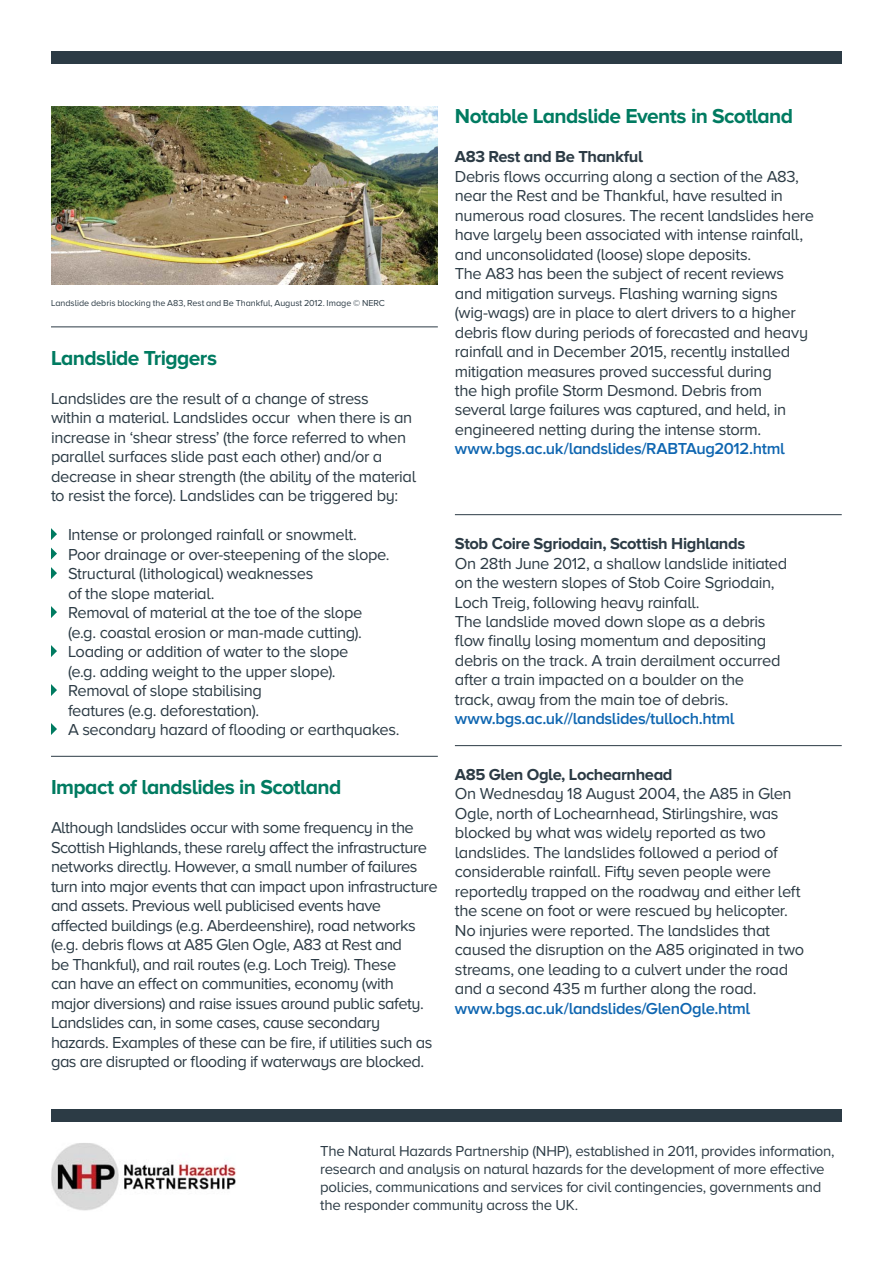
<style>
.page{position:relative;width:893px;height:1263px;background:#fff}
.page>*{position:absolute;margin:0;border:0;box-sizing:border-box;transform-origin:0 0}
.t1{font:700 21px "Proxima Nova A";letter-spacing:-.025em;color:#007b61}
.t2{font:16.5px/19.5px "Proxima Nova A";letter-spacing:-.025em;color:#2c3b45}
.t3{font:600 16.5px "Proxima Nova A";letter-spacing:-.02em;color:#0f66b1}
.t4{font:700 16.5px "Proxima Nova A";letter-spacing:-.025em;color:#2c3b45}
.t5{font:15px/18px "Proxima Nova A";letter-spacing:-.02em;color:#2c3b45}
.t6{font:9px "Proxima Nova A";letter-spacing:-.005em;color:#2c3b45}
</style>
<div class="page">
<div style="left:51px;top:51px;width:791px;height:13px;background:#2c3b45"></div>
<hr style="left:455px;top:514px;width:387px;height:1px;background:#2c3b45">
<hr style="left:455px;top:745px;width:387px;height:1px;background:#2c3b45">
<svg style="left:51px;top:528px;width:6px;height:12px"></svg>
<svg style="left:51px;top:548px;width:6px;height:12px"></svg>
<svg style="left:51px;top:567px;width:6px;height:12px"></svg>
<svg style="left:51px;top:606px;width:6px;height:12px"></svg>
<svg style="left:51px;top:645px;width:6px;height:12px"></svg>
<svg style="left:51px;top:684px;width:6px;height:12px"></svg>
<svg style="left:51px;top:723px;width:6px;height:12px"></svg>
<hr style="left:51px;top:327px;width:387px;height:1px;background:#2c3b45">
<hr style="left:51px;top:756px;width:387px;height:1px;background:#2c3b45">
<img style="left:51px;top:107px;width:387px;height:177px">
<img style="left:51px;top:1143px;width:185px;height:68px">
<div style="left:51px;top:1110px;width:791px;height:12px;background:#2c3b45"></div>
<p class="t6" style="left:51px;top:300px;width:335px">Landslide debris blocking the A83, Rest and Be Thankful, August 2012. Image © NERC</p>
<p class="t1" style="left:51px;top:351px;width:168px">Landslide Triggers</p>
<p class="t2" style="left:51px;top:390px;width:367px">Landslides are the result of a change of stress<br>within a material. Landslides occur when there is an increase in ‘shear stress’ (the force referred to when parallel surfaces slide past each other) and/or a decrease in shear strength (the ability of the material to resist the force). Landslides can be triggered by:</p>
<p class="t2" style="left:68px;top:527px;width:333px">Intense or prolonged rainfall or snowmelt.<br>Poor drainage or over-steepening of the slope.<br>Structural (lithological) weaknesses<br>of the slope material.<br>Removal of material at the toe of the slope<br>(e.g. coastal erosion or man-made cutting).<br>Loading or addition of water to the slope<br>(e.g. adding weight to the upper slope).<br>Removal of slope stabilising<br>features (e.g. deforestation).<br>A secondary hazard of flooding or earthquakes.</p>
<p class="t1" style="left:51px;top:780px;width:292px">Impact of landslides in Scotland</p>
<p class="t2" style="left:51px;top:820px;width:388px">Although landslides occur with some frequency in the Scottish Highlands, these rarely affect the infrastructure networks directly. However, a small number of failures turn into major events that can impact upon infrastructure and assets. Previous well publicised events have affected buildings (e.g. Aberdeenshire), road networks (e.g. debris flows at A85 Glen Ogle, A83 at Rest and<br>be Thankful), and rail routes (e.g. Loch Treig). These<br>can have an effect on communities, economy (with<br>major diversions) and raise issues around public safety.<br>Landslides can, in some cases, cause secondary hazards. Examples of these can be fire, if utilities such as gas are disrupted or flooding if waterways are blocked.</p>
<p class="t1" style="left:455px;top:109px;width:340px">Notable Landslide Events in Scotland</p>
<p class="t4" style="left:455px;top:151px;width:190px">A83 Rest and Be Thankful</p>
<p class="t2" style="left:455px;top:168px;width:361px">Debris flows occurring along a section of the A83, near the Rest and be Thankful, have resulted in numerous road closures. The recent landslides here have largely been associated with intense rainfall, and unconsolidated (loose) slope deposits.<br>The A83 has been the subject of recent reviews and mitigation surveys. Flashing warning signs (wig-wags) are in place to alert drivers to a higher debris flow during periods of forecasted and heavy rainfall and in December 2015, recently installed mitigation measures proved successful during<br>the high profile Storm Desmond. Debris from several large failures was captured, and held, in engineered netting during the intense storm.</p>
<p class="t3" style="left:455px;top:444px;width:331px">www.bgs.ac.uk/landslides/RABTAug2012.html</p>
<p class="t4" style="left:455px;top:538px;width:292px">Stob Coire Sgriodain, Scottish Highlands</p>
<p class="t2" style="left:455px;top:555px;width:334px">On 28th June 2012, a shallow landslide initiated on the western slopes of Stob Coire Sgriodain, Loch Treig, following heavy rainfall.<br>The landslide moved down slope as a debris flow finally losing momentum and depositing debris on the track. A train derailment occurred after a train impacted on a boulder on the<br>track, away from the main toe of debris.</p>
<p class="t3" style="left:455px;top:714px;width:281px">www.bgs.ac.uk//landslides/tulloch.html</p>
<p class="t4" style="left:455px;top:769px;width:219px">A85 Glen Ogle, Lochearnhead</p>
<p class="t2" style="left:455px;top:786px;width:351px">On Wednesday 18 August 2004, the A85 in Glen Ogle, north of Lochearnhead, Stirlingshire, was blocked by what was widely reported as two landslides. The landslides followed a period of considerable rainfall. Fifty seven people were reportedly trapped on the roadway and either left the scene on foot or were rescued by helicopter.<br>No injuries were reported. The landslides that caused the disruption on the A85 originated in two streams, one leading to a culvert under the road and a second 435 m further along the road.</p>
<p class="t3" style="left:455px;top:1003px;width:297px">www.bgs.ac.uk/landslides/GlenOgle.html</p>
<p class="t5" style="left:320px;top:1143px;width:516px">The Natural Hazards Partnership (NHP), established in 2011, provides information, research and analysis on natural hazards for the development of more effective policies, communications and services for civil contingencies, governments and the responder community across the UK.</p>
</div>
